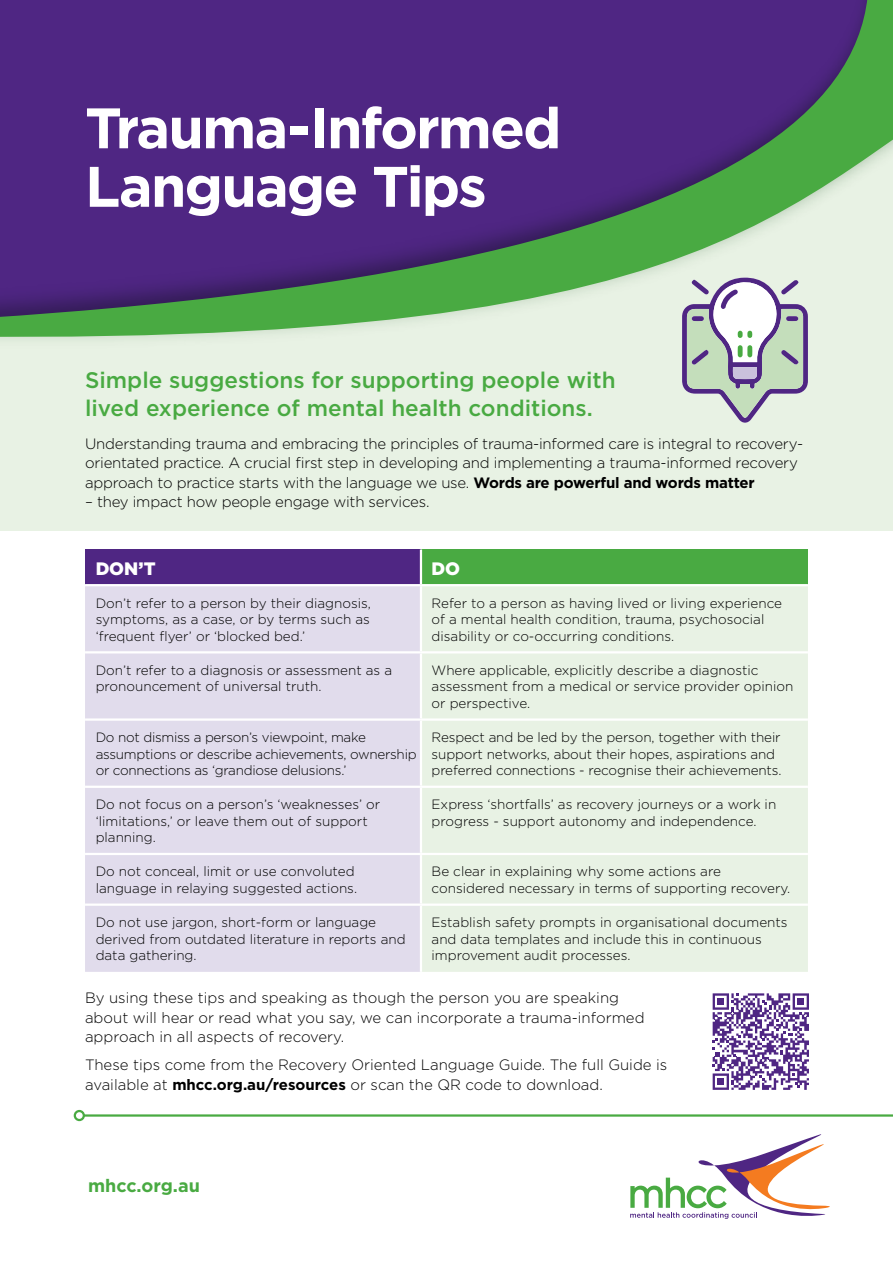
<style>
.page{position:relative;width:893px;height:1263px;background:#fff}
.page>*{position:absolute;margin:0;border:0;box-sizing:border-box;transform-origin:0 0}
.t1{font:700 57px/58.5px "Gotham";letter-spacing:-.035em;color:#fff}
.t2{font:500 22.5px/28.5px "Gotham";color:#49aa42}
.t3{font:700 18px "Gotham";color:#49aa42}
.t4{font:900 18px "Gotham";color:#fff}
.t5{font:300 15px/19.5px "Gotham";letter-spacing:-.015em;color:#000}
.t6{font:300 13.5px/16.5px "Gotham";color:#000}
.t7{font:300 13.5px/16.5px "Gotham";letter-spacing:-.02em;color:#000}
.s1{font-weight:700}
</style>
<div class="page">
<div style="left:0;top:72px;width:893px;height:459px;background:#e8f2e4"></div>
<svg style="left:0;top:0;width:893px;height:340px;background:#605582"></svg>
<svg style="left:630px;top:1134px;width:200px;height:85px"></svg>
<div style="left:85px;top:549px;width:336px;height:36px;background:#4f2683"></div>
<div style="left:421px;top:549px;width:387px;height:36px;background:#49aa42"></div>
<div style="left:85px;top:586px;width:335px;height:386px;background:#e1dcec"></div>
<div style="left:422px;top:586px;width:386px;height:386px;background:#e8f2e4"></div>
<hr style="left:420px;top:549px;width:2px;height:35px;background:#fff">
<hr style="left:85px;top:584px;width:336px;height:2px;background:#fff">
<hr style="left:421px;top:584px;width:387px;height:2px;background:#fff">
<hr style="left:85px;top:651px;width:336px;height:2px;background:#fff">
<hr style="left:421px;top:651px;width:387px;height:2px;background:#fff">
<hr style="left:85px;top:718px;width:336px;height:3px;background:#fff">
<hr style="left:421px;top:718px;width:387px;height:3px;background:#fff">
<hr style="left:85px;top:786px;width:336px;height:2px;background:#fff">
<hr style="left:421px;top:786px;width:387px;height:2px;background:#fff">
<hr style="left:85px;top:853px;width:336px;height:2px;background:#fff">
<hr style="left:421px;top:853px;width:387px;height:2px;background:#fff">
<hr style="left:85px;top:903px;width:336px;height:3px;background:#fff">
<hr style="left:421px;top:903px;width:387px;height:3px;background:#fff">
<hr style="left:84px;top:1114px;width:809px;height:3px;background:#49aa42">
<div style="left:74px;top:1110px;width:11px;height:11px;border:2px solid #49aa42;border-radius:50%"></div>
<svg style="left:713px;top:993px;width:96px;height:97px"></svg>
<svg style="left:682px;top:277px;width:126px;height:146px"></svg>
<h1 class="t1" style="left:85px;top:99px;width:478px">Trauma-Informed<br>Language Tips</h1>
<h2 class="t2" style="left:85px;top:365px;width:532px">Simple suggestions for supporting people with lived experience of mental health conditions.</h2>
<p class="t5" style="left:85px;top:433px;width:720px">Understanding trauma and embracing the principles of trauma-informed care is integral to recovery&shy;orientated practice. A crucial first step in developing and implementing a trauma-informed recovery approach to practice starts with the language we use. <span class="s1">Words are powerful and words matter</span></p>
<p class="t5" style="left:85px;top:492px;width:346px">– they impact how people engage with services.</p>
<h3 class="t4" style="left:96px;top:556px;width:62px">DON’T</h3>
<h3 class="t4" style="left:432px;top:556px;width:30px">DO</h3>
<p class="t6" style="left:96px;top:594px;width:277px;text-align:justify">Don’t refer to a person by their diagnosis, symptoms, as a case, or by terms such as ‘frequent flyer’ or ‘blocked bed.’</p>
<p class="t6" style="left:432px;top:594px;width:352px">Refer to a person as having lived or living experience of a mental health condition, trauma, psychosocial disability or co-occurring conditions.</p>
<p class="t6" style="left:96px;top:661px;width:298px">Don’t refer to a diagnosis or assessment as a pronouncement of universal truth.</p>
<p class="t6" style="left:432px;top:661px;width:363px">Where applicable, explicitly describe a diagnostic assessment from a medical or service provider opinion or perspective.</p>
<p class="t7" style="left:96px;top:729px;width:322px">Do not dismiss a person’s viewpoint, make assumptions or describe achievements, ownership or connections as ‘grandiose delusions.’</p>
<p class="t6" style="left:432px;top:729px;width:351px">Respect and be led by the person, together with their support networks, about their hopes, aspirations and preferred connections - recognise their achievements.</p>
<p class="t6" style="left:96px;top:796px;width:286px">Do not focus on a person’s ‘weaknesses’ or ‘limitations,’ or leave them out of support planning.</p>
<p class="t6" style="left:432px;top:796px;width:346px">Express ‘shortfalls’ as recovery journeys or a work in progress - support autonomy and independence.</p>
<p class="t6" style="left:96px;top:863px;width:263px">Do not conceal, limit or use convoluted language in relaying suggested actions.</p>
<p class="t6" style="left:432px;top:863px;width:360px">Be clear in explaining why some actions are considered necessary in terms of supporting recovery.</p>
<p class="t6" style="left:96px;top:914px;width:311px">Do not use jargon, short-form or language derived from outdated literature in reports and data gathering.</p>
<p class="t6" style="left:432px;top:914px;width:357px">Establish safety prompts in organisational documents and data templates and include this in continuous improvement audit processes.</p>
<p class="t5" style="left:85px;top:988px;width:561px">By using these tips and speaking as though the person you are speaking about will hear or read what you say, we can incorporate a trauma-informed approach in all aspects of recovery.</p>
<p class="t5" style="left:85px;top:1055px;width:584px">These tips come from the Recovery Oriented Language Guide. The full Guide is available at <span class="s1">mhcc.org.au/resources</span> or scan the QR code to download.</p>
<h3 class="t3" style="left:88px;top:1174px;width:113px">mhcc.org.au</h3>
</div>
